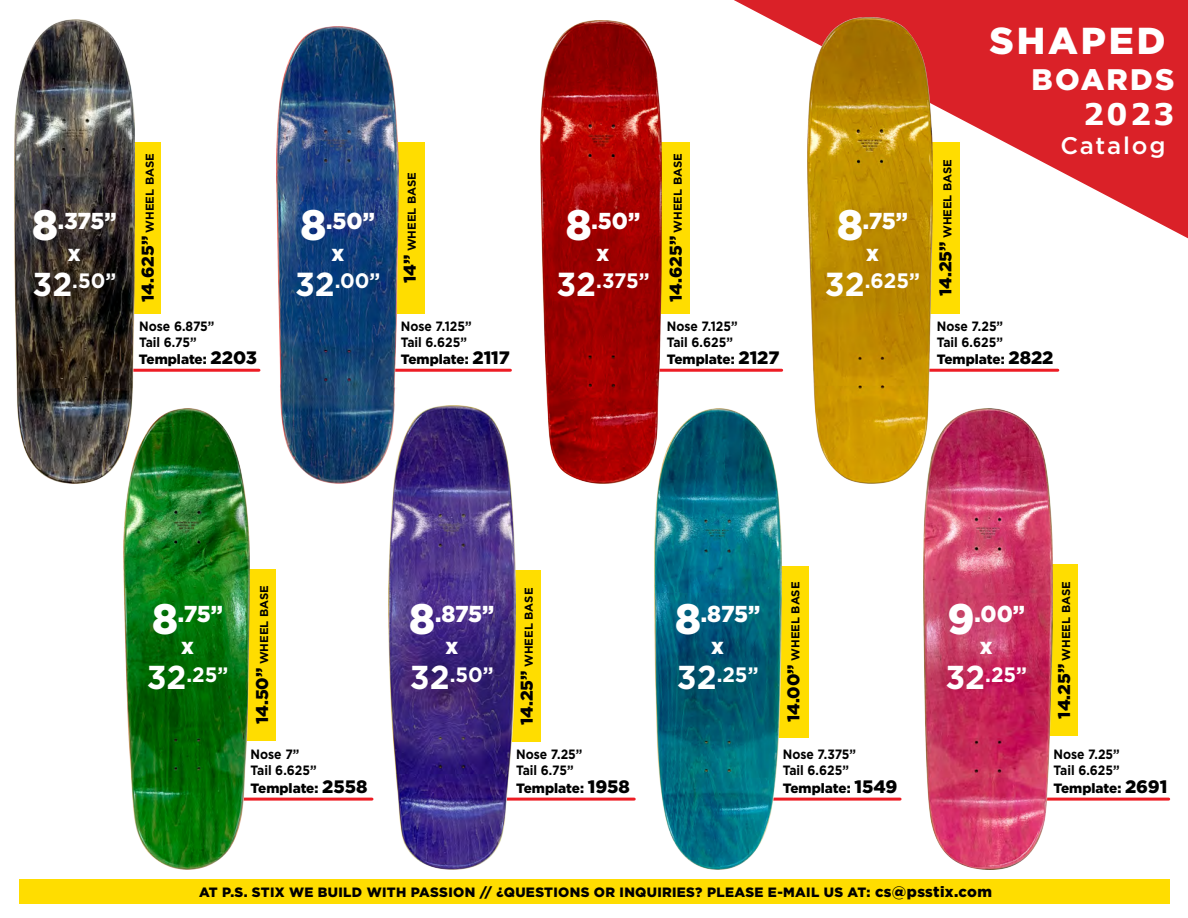
<style>
.page{position:relative;width:1188px;height:918px;background:#fff}
.page>*{position:absolute;margin:0;border:0;box-sizing:border-box;transform-origin:0 0}
.t1{font:900 37.5px "Gotham";letter-spacing:.075em;color:#fff}
.t2{font:900 29.7px "Gotham";letter-spacing:.075em;color:#fff}
.t3{font:700 29.7px "Verdana";color:#fff}
.t4{font:500 24px "Gotham";letter-spacing:.075em;color:#fff}
.t5{font:900 23.1px "Gotham";letter-spacing:-.02em;color:#fff;scale:.96 1}
.t6{font:900 22.5px "Gotham";color:#fff;scale:.96 1}
.t7{font:700 21px "Gotham";color:#fff;scale:.96 1}
.t8{font:700 20.85px "Gotham";color:#fff}
.t9{font:700 13.5px/16.6px "Gotham";color:#000;scale:.9 1}
.t10{font:900 13.5px "Gotham";letter-spacing:.025em;color:#000}
.t11{font:900 13.5px "Gotham";color:#000}
.t12{font:700 11.4px "Gotham";color:#000}
.s1{font-size:42.6px}
.s2{font-size:33.15px}
.s3{font-weight:900;font-size:17.1px}
.s4{font-size:33.3px}
.s5{font-weight:900}
.s6{font-weight:900;font-size:18px}
.s7{font-size:18px}
.s8{font-size:15px}
</style>
<div class="page">
<div style="left:129px;top:142px;width:32px;height:171px;background:#fd0"></div>
<div style="left:657px;top:142px;width:33px;height:171px;background:#fd0"></div>
<div style="left:927px;top:142px;width:33px;height:171px;background:#fd0"></div>
<div style="left:392px;top:142px;width:33px;height:171px;background:#fd0"></div>
<div style="left:243px;top:569px;width:33px;height:171px;background:#fd0"></div>
<div style="left:776px;top:566px;width:33px;height:172px;background:#fd0"></div>
<div style="left:1045px;top:564px;width:33px;height:172px;background:#fd0"></div>
<div style="left:508px;top:571px;width:33px;height:171px;background:#fd0"></div>
<hr style="left:116px;top:369px;width:143px;height:3px;background:#ed1c24">
<hr style="left:367px;top:369px;width:143px;height:3px;background:#ed1c24">
<hr style="left:639px;top:369px;width:143px;height:3px;background:#ed1c24">
<hr style="left:915px;top:369px;width:143px;height:3px;background:#ed1c24">
<hr style="left:229px;top:798px;width:143px;height:3px;background:#ed1c24">
<hr style="left:491px;top:798px;width:143px;height:3px;background:#ed1c24">
<hr style="left:757px;top:798px;width:143px;height:3px;background:#ed1c24">
<hr style="left:1026px;top:798px;width:143px;height:3px;background:#ed1c24">
<svg style="left:734px;top:0;width:454px;height:238px;fill:#da2128"></svg>
<div style="left:19px;top:880px;width:1151px;height:24px;background:#fd0"></div>
<img style="left:277px;top:26px;width:121px;height:457px">
<img style="left:540px;top:21px;width:122px;height:462px">
<img style="left:124px;top:409px;width:125px;height:461px">
<img style="left:808px;top:17px;width:125px;height:466px">
<img style="left:388px;top:405px;width:127px;height:465px">
<img style="left:655px;top:409px;width:127px;height:461px">
<img style="left:924px;top:409px;width:128px;height:461px">
<img style="left:15px;top:19px;width:120px;height:464px">
<h3 class="t5" style="left:32px;top:205px;width:90px"><span class="s1">8</span>.375”</h3>
<h3 class="t8" style="left:32px;top:267px;width:85px"><span class="s2">32</span>.50”</h3>
<h3 class="t6" style="left:68px;top:238px;width:15px">x</h3>
<p class="t12" style="left:142px;top:302px;width:150px;rotate:-90deg"><span class="s3">14.625”</span> WHEEL BASE</p>
<p class="t12" style="left:670px;top:302px;width:150px;rotate:-90deg"><span class="s3">14.625”</span> WHEEL BASE</p>
<p class="t12" style="left:940px;top:296px;width:139px;rotate:-90deg"><span class="s3">14.25”</span> WHEEL BASE</p>
<p class="t12" style="left:404px;top:283px;width:113px;rotate:-90deg"><span class="s3">14”</span> WHEEL BASE</p>
<h3 class="t5" style="left:301px;top:205px;width:79px"><span class="s1">8</span>.50”</h3>
<h3 class="t7" style="left:295px;top:267px;width:90px"><span class="s4">32</span>.00”</h3>
<h3 class="t5" style="left:566px;top:205px;width:79px"><span class="s1">8</span>.50”</h3>
<h3 class="t7" style="left:556px;top:267px;width:99px"><span class="s4">32</span>.375”</h3>
<h3 class="t5" style="left:837px;top:205px;width:75px"><span class="s1">8</span>.75”</h3>
<h3 class="t7" style="left:825px;top:267px;width:100px"><span class="s4">32</span>.625”</h3>
<h3 class="t6" style="left:331px;top:238px;width:15px">x</h3>
<h3 class="t6" style="left:597px;top:238px;width:15px">x</h3>
<h3 class="t6" style="left:866px;top:238px;width:15px">x</h3>
<h1 class="t1" style="left:990px;top:15px;width:177px">SHAPED</h1>
<h2 class="t2" style="left:1032px;top:59px;width:144px">BOARDS</h2>
<h2 class="t3" style="left:1083px;top:94px;width:93px">2023</h2>
<h3 class="t4" style="left:1060px;top:130px;width:107px">Catalog</h3>
<p class="t9" style="left:139px;top:318px;width:133px">Nose 6.875”<br>Tail 6.75”<br><span class="s5">Template:</span> <span class="s6">2203</span></p>
<p class="t9" style="left:401px;top:318px;width:123px">Nose 7.125”<br>Tail 6.625”<br><span class="s5">Template:</span> <span class="s6">2117</span></p>
<p class="t9" style="left:667px;top:318px;width:127px">Nose 7.125”<br>Tail 6.625”<br><span class="s5">Template:</span> <span class="s6">2127</span></p>
<p class="t9" style="left:937px;top:318px;width:131px">Nose 7.25”<br>Tail 6.625”<br><span class="s5">Template:</span> <span class="s6">2822</span></p>
<h3 class="t5" style="left:152px;top:598px;width:75px"><span class="s1">8</span>.75”</h3>
<h3 class="t8" style="left:147px;top:660px;width:83px"><span class="s2">32</span>.25”</h3>
<h3 class="t6" style="left:181px;top:631px;width:15px">x</h3>
<p class="t12" style="left:257px;top:724px;width:141px;rotate:-90deg"><span class="s3">14.50”</span> WHEEL BASE</p>
<p class="t12" style="left:788px;top:722px;width:142px;rotate:-90deg"><span class="s3">14.00”</span> WHEEL BASE</p>
<p class="t12" style="left:1059px;top:719px;width:139px;rotate:-90deg"><span class="s3">14.25”</span> WHEEL BASE</p>
<p class="t12" style="left:521px;top:725px;width:139px;rotate:-90deg"><span class="s3">14.25”</span> WHEEL BASE</p>
<h3 class="t5" style="left:948px;top:598px;width:82px"><span class="s1">9</span>.00”</h3>
<h3 class="t8" style="left:945px;top:660px;width:83px"><span class="s2">32</span>.25”</h3>
<h3 class="t5" style="left:409px;top:598px;width:90px"><span class="s1">8</span>.875”</h3>
<h3 class="t8" style="left:410px;top:660px;width:85px"><span class="s2">32</span>.50”</h3>
<h3 class="t5" style="left:675px;top:598px;width:90px"><span class="s1">8</span>.875”</h3>
<h3 class="t8" style="left:677px;top:660px;width:83px"><span class="s2">32</span>.25”</h3>
<h3 class="t6" style="left:445px;top:631px;width:15px">x</h3>
<h3 class="t6" style="left:711px;top:631px;width:15px">x</h3>
<h3 class="t6" style="left:980px;top:631px;width:15px">x</h3>
<p class="t9" style="left:251px;top:746px;width:75px;line-height:16.2px">Nose 7”<br>Tail 6.625”</p>
<p class="t11" style="left:251px;top:779px;width:118px">Template: <span class="s7">2558</span></p>
<p class="t9" style="left:516px;top:746px;width:75px;line-height:16.2px">Nose 7.25”<br>Tail 6.75”</p>
<p class="t11" style="left:516px;top:779px;width:115px">Template: <span class="s7">1958</span></p>
<p class="t9" style="left:783px;top:746px;width:83px;line-height:16.2px">Nose 7.375”<br>Tail 6.625”</p>
<p class="t11" style="left:783px;top:779px;width:116px">Template: <span class="s7">1549</span></p>
<p class="t9" style="left:1053px;top:746px;width:75px;line-height:16.2px">Nose 7.25”<br>Tail 6.625”</p>
<p class="t11" style="left:1053px;top:779px;width:115px">Template: <span class="s7">2691</span></p>
<p class="t10" style="left:199px;top:883px;width:794px">AT P.S. STIX WE BUILD WITH PASSION // ¿QUESTIONS OR INQUIRIES? PLEASE E-MAIL US AT: <span class="s8">cs@psstix.com</span></p>
</div>
